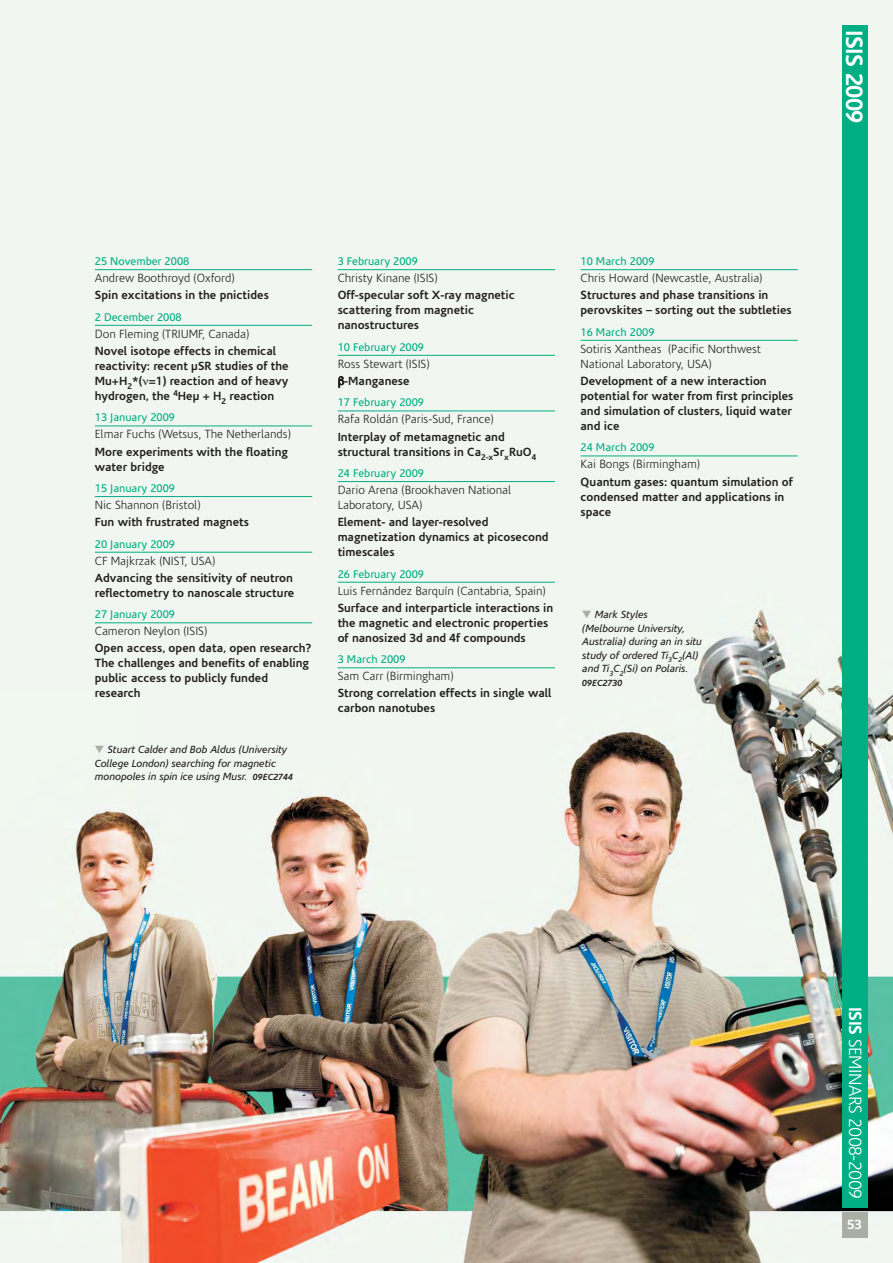
<style>
.page{position:relative;width:893px;height:1263px;background:#fff}
.page>*{position:absolute;margin:0;border:0;box-sizing:border-box;transform-origin:0 0}
.t1{font:700 24px "Corisande";letter-spacing:-.03em;color:#fff}
.t2{font:300 18px "Corisande";letter-spacing:-.03em;color:#fff}
.t3{font:700 13.5px "Corisande";color:#fff}
.t4{font:700 12px/15px "Corisande";color:#231f20}
.t5{font:300 12px/15px "Corisande";color:#231f20}
.t6{font:11.25px "Corisande";color:#00ae84}
.t7{font:italic 10.5px/13.5px "Corisande";color:#231f20}
.t8{font:italic 700 9px "Corisande";color:#231f20}
.s1{color:#abaea5}
.s2{font-weight:700;font-size:9px}
.s3{font-weight:700}
</style>
<div class="page">
<img style="left:0;top:0;width:893px;height:1263px">
<div style="left:842px;top:26px;width:25px;height:1182px;background:#00ae84"></div>
<div style="left:842px;top:1212px;width:25px;height:25px;background:#abaea5"></div>
<hr style="left:95px;top:269px;width:217px;height:1px;background:#00ae84">
<hr style="left:95px;top:325px;width:217px;height:1px;background:#00ae84">
<hr style="left:95px;top:426px;width:217px;height:1px;background:#00ae84">
<hr style="left:95px;top:496px;width:217px;height:1px;background:#00ae84">
<hr style="left:95px;top:552px;width:217px;height:1px;background:#00ae84">
<hr style="left:95px;top:622px;width:217px;height:1px;background:#00ae84">
<hr style="left:338px;top:269px;width:217px;height:1px;background:#00ae84">
<hr style="left:338px;top:355px;width:217px;height:1px;background:#00ae84">
<hr style="left:338px;top:411px;width:217px;height:1px;background:#00ae84">
<hr style="left:338px;top:481px;width:217px;height:1px;background:#00ae84">
<hr style="left:338px;top:582px;width:217px;height:1px;background:#00ae84">
<hr style="left:338px;top:667px;width:217px;height:1px;background:#00ae84">
<hr style="left:580px;top:269px;width:218px;height:1px;background:#00ae84">
<hr style="left:580px;top:340px;width:218px;height:1px;background:#00ae84">
<hr style="left:580px;top:456px;width:218px;height:1px;background:#00ae84">
<svg style="left:143px;top:379px;width:5px;height:6px"></svg>
<svg style="left:339px;top:376px;width:5px;height:11px"></svg>
<h1 class="t1" style="left:865px;top:30px;width:95px;rotate:90deg">ISIS 2009</h1>
<p class="t6" style="left:95px;top:256px;width:96px">25 November 2008</p>
<p class="t5" style="left:95px;top:271px;width:141px">Andrew Boothroyd (Oxford)</p>
<p class="t4" style="left:95px;top:289px;width:175px">Spin excitations in the pnictides</p>
<p class="t6" style="left:95px;top:312px;width:88px">2 December 2008</p>
<p class="t5" style="left:95px;top:327px;width:156px">Don Fleming (TRIUMF, Canada)</p>
<p class="t4" style="left:95px;top:344px;width:195px">Novel isotope effects in chemical reactivity: recent μSR studies of the Mu+H<sub>2</sub>*( =1) reaction and of heavy hydrogen, the <sup>4</sup>Heμ + H<sub>2</sub> reaction</p>
<p class="t6" style="left:95px;top:413px;width:82px">13 January 2009</p>
<p class="t5" style="left:95px;top:428px;width:198px">Elmar Fuchs (Wetsus, The Netherlands)</p>
<p class="t4" style="left:95px;top:445px;width:195px">More experiments with the floating water bridge</p>
<p class="t6" style="left:95px;top:483px;width:82px">15 January 2009</p>
<p class="t5" style="left:95px;top:498px;width:107px">Nic Shannon (Bristol)</p>
<p class="t4" style="left:95px;top:515px;width:156px">Fun with frustrated magnets</p>
<p class="t6" style="left:95px;top:539px;width:82px">20 January 2009</p>
<p class="t5" style="left:95px;top:554px;width:122px">CF Majkrzak (NIST, USA)</p>
<p class="t4" style="left:95px;top:571px;width:201px">Advancing the sensitivity of neutron reflectometry to nanoscale structure</p>
<p class="t6" style="left:95px;top:609px;width:82px">27 January 2009</p>
<p class="t5" style="left:95px;top:625px;width:114px">Cameron Neylon (ISIS)</p>
<p class="t4" style="left:95px;top:642px;width:218px">Open access, open data, open research?<br>The challenges and benefits of enabling public access to publicly funded research</p>
<p class="t7" style="left:95px;top:744px;width:200px"><span class="s1">▼</span> Stuart Calder and Bob Aldus (University<br>College London) searching for magnetic monopoles in spin ice using Musr. <span class="s2">09EC2744</span></p>
<p class="t6" style="left:338px;top:256px;width:82px">3 February 2009</p>
<p class="t5" style="left:338px;top:271px;width:102px">Christy Kinane (ISIS)</p>
<p class="t4" style="left:338px;top:289px;width:179px">Off-specular soft X-ray magnetic scattering from magnetic nanostructures</p>
<p class="t6" style="left:338px;top:342px;width:88px">10 February 2009</p>
<p class="t5" style="left:338px;top:357px;width:94px">Ross Stewart (ISIS)</p>
<p class="t4" style="left:344px;top:374px;width:67px">-Manganese</p>
<p class="t6" style="left:338px;top:398px;width:88px">17 February 2009</p>
<p class="t5" style="left:338px;top:413px;width:158px">Rafa Roldán (Paris-Sud, France)</p>
<p class="t4" style="left:338px;top:430px;width:200px">Interplay of metamagnetic and structural transitions in Ca<sub>2-x</sub>Sr<sub>x</sub>RuO<sub>4</sub></p>
<p class="t6" style="left:338px;top:468px;width:88px">24 February 2009</p>
<p class="t5" style="left:338px;top:483px;width:175px">Dario Arena (Brookhaven National<br>Laboratory, USA)</p>
<p class="t4" style="left:338px;top:515px;width:212px">Element- and layer-resolved magnetization dynamics at picosecond timescales</p>
<p class="t6" style="left:338px;top:569px;width:88px">26 February 2009</p>
<p class="t5" style="left:338px;top:584px;width:210px">Luis Fernández Barquín (Cantabria, Spain)</p>
<p class="t4" style="left:338px;top:601px;width:217px">Surface and interparticle interactions in the magnetic and electronic properties of nanosized 3d and 4f compounds</p>
<p class="t6" style="left:338px;top:654px;width:69px">3 March 2009</p>
<p class="t5" style="left:338px;top:670px;width:117px">Sam Carr (Birmingham)</p>
<p class="t4" style="left:338px;top:687px;width:215px">Strong correlation effects in single wall carbon nanotubes</p>
<p class="t6" style="left:580px;top:256px;width:76px">10 March 2009</p>
<p class="t5" style="left:580px;top:271px;width:184px">Chris Howard (Newcastle, Australia)</p>
<p class="t4" style="left:580px;top:289px;width:213px">Structures and phase transitions in perovskites – sorting out the subtleties</p>
<p class="t6" style="left:580px;top:327px;width:76px">16 March 2009</p>
<p class="t5" style="left:580px;top:342px;width:182px">Sotiris Xantheas (Pacific Northwest<br>National Laboratory, USA)</p>
<p class="t4" style="left:580px;top:374px;width:214px">Development of a new interaction potential for water from first principles and simulation of clusters, liquid water and ice</p>
<p class="t6" style="left:580px;top:443px;width:76px">24 March 2009</p>
<p class="t5" style="left:580px;top:458px;width:121px">Kai Bongs (Birmingham)</p>
<p class="t4" style="left:580px;top:475px;width:214px">Quantum gases: quantum simulation of condensed matter and applications in space</p>
<p class="t7" style="left:582px;top:609px;width:121px"><span class="s1">▼</span> Mark Styles (Melbourne University,<br>Australia) during an in situ study of ordered Ti<sub>3</sub>C<sub>2</sub>(Al) and Ti<sub>3</sub>C<sub>2</sub>(Si) on Polaris.</p>
<p class="t8" style="left:582px;top:679px;width:42px">09EC2730</p>
<h2 class="t2" style="left:863px;top:1007px;width:193px;rotate:90deg"><span class="s3">ISIS</span> SEMINARS 2008-2009</h2>
<p class="t3" style="left:847px;top:1219px;width:16px">53</p>
</div>
